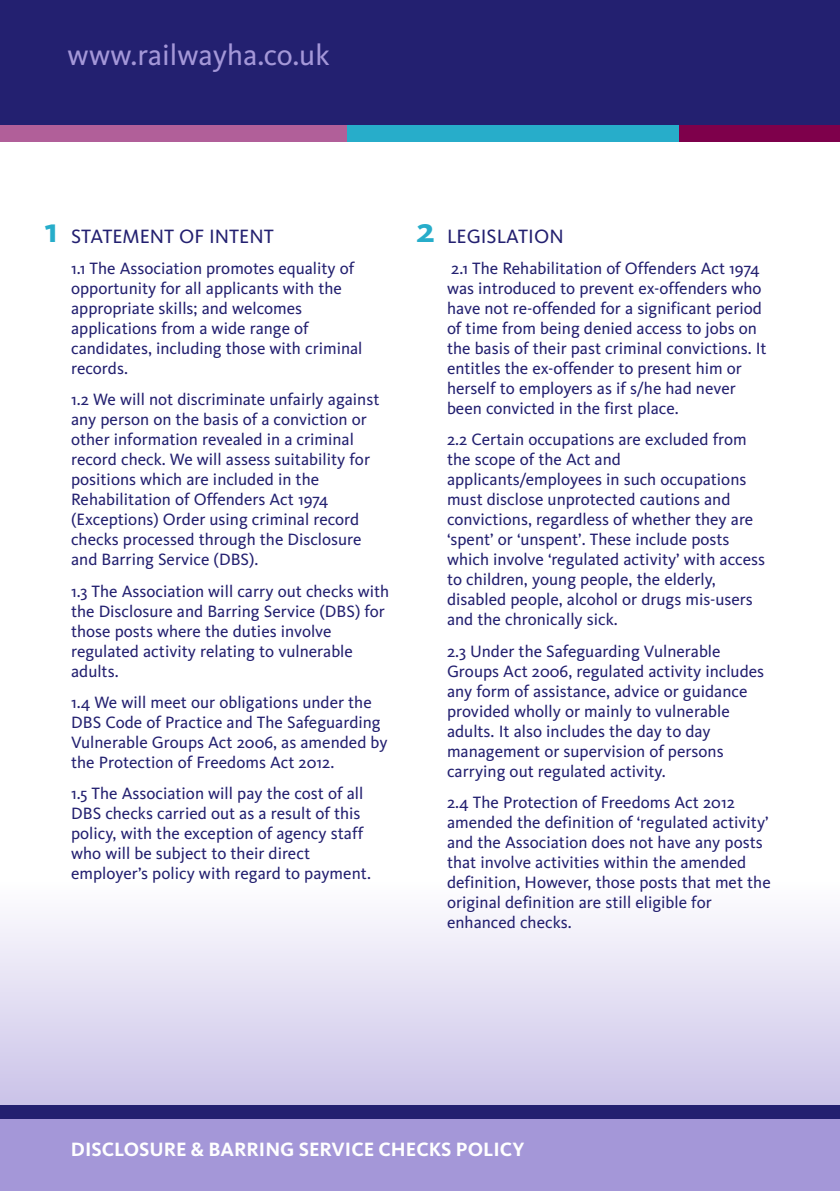
<style>
.page{position:relative;width:840px;height:1191px;background:#fff}
.page>*{position:absolute;margin:0;border:0;box-sizing:border-box;transform-origin:0 0}
.t1{font:700 36px "Kievit";color:#27adca}
.t2{font:30px "Kievit";color:#a497d8}
.t3{font:700 20px "Kievit";color:#fff}
.t4{font:20px "Kievit";color:#232070}
.t5{font:17px/20px "Kievit";color:#232070}
</style>
<div class="page">
<svg style="left:0;top:918px;width:839px;height:187px;background:#dfdbf1"></svg>
<div style="left:0;top:1119px;width:839px;height:72px;background:#a497d8"></div>
<div style="left:0;top:1105px;width:839px;height:14px;background:#232070"></div>
<div style="left:0;top:0;width:839px;height:130px;background:#232070"></div>
<div style="left:671px;top:125px;width:168px;height:16px;background:#7e004b"></div>
<div style="left:341px;top:125px;width:337px;height:16px;background:#27adca"></div>
<div style="left:0;top:125px;width:346px;height:16px;background:#b15f99"></div>
<h2 class="t2" style="left:67px;top:37px;width:263px">www.railwayha.co.uk</h2>
<h1 class="t1" style="left:45px;top:208px;width:15px">1</h1>
<h1 class="t1" style="left:416px;top:208px;width:20px">2</h1>
<p class="t4" style="left:71px;top:224px;width:204px">STATEMENT OF INTENT</p>
<p class="t5" style="left:71px;top:258px;width:293px">1.1 The Association promotes equality of opportunity for all applicants with the appropriate skills; and welcomes applications from a wide range of candidates, including those with criminal records.</p>
<p class="t5" style="left:71px;top:389px;width:309px">1.2 We will not discriminate unfairly against any person on the basis of a conviction or other information revealed in a criminal record check. We will assess suitability for positions which are included in the Rehabilitation of Offenders Act 1974 (Exceptions) Order using criminal record checks processed through the Disclosure and Barring Service (DBS).</p>
<p class="t5" style="left:71px;top:581px;width:319px">1.3 The Association will carry out checks with the Disclosure and Barring Service (DBS) for those posts where the duties involve regulated activity relating to vulnerable adults.</p>
<p class="t5" style="left:71px;top:692px;width:318px">1.4 We will meet our obligations under the DBS Code of Practice and The Safeguarding Vulnerable Groups Act 2006, as amended by the Protection of Freedoms Act 2012.</p>
<p class="t5" style="left:71px;top:783px;width:301px">1.5 The Association will pay the cost of all DBS checks carried out as a result of this policy, with the exception of agency staff who will be subject to their direct employer’s policy with regard to payment.</p>
<p class="t4" style="left:447px;top:224px;width:118px">LEGISLATION</p>
<p class="t5" style="left:447px;top:258px;width:321px">2.1 The Rehabilitation of Offenders Act 1974 was introduced to prevent ex-offenders who have not re-offended for a significant period of time from being denied access to jobs on the basis of their past criminal convictions. It entitles the ex-offender to present him or herself to employers as if s/he had never been convicted in the first place.</p>
<p class="t5" style="left:447px;top:429px;width:319px">2.2 Certain occupations are excluded from the scope of the Act and applicants/employees in such occupations must disclose unprotected cautions and convictions, regardless of whether they are ‘spent’ or ‘unspent’. These include posts which involve ‘regulated activity’ with access to children, young people, the elderly, disabled people, alcohol or drugs mis-users and the chronically sick.</p>
<p class="t5" style="left:447px;top:641px;width:318px">2.3 Under the Safeguarding Vulnerable Groups Act 2006, regulated activity includes any form of assistance, advice or guidance provided wholly or mainly to vulnerable adults. It also includes the day to day management or supervision of persons carrying out regulated activity.</p>
<p class="t5" style="left:447px;top:792px;width:325px">2.4 The Protection of Freedoms Act 2012 amended the definition of ‘regulated activity’ and the Association does not have any posts that involve activities within the amended definition, However, those posts that met the original definition are still eligible for enhanced checks.</p>
<p class="t3" style="left:71px;top:1137px;width:454px">DISCLOSURE &amp; BARRING SERVICE CHECKS POLICY</p>
</div>
